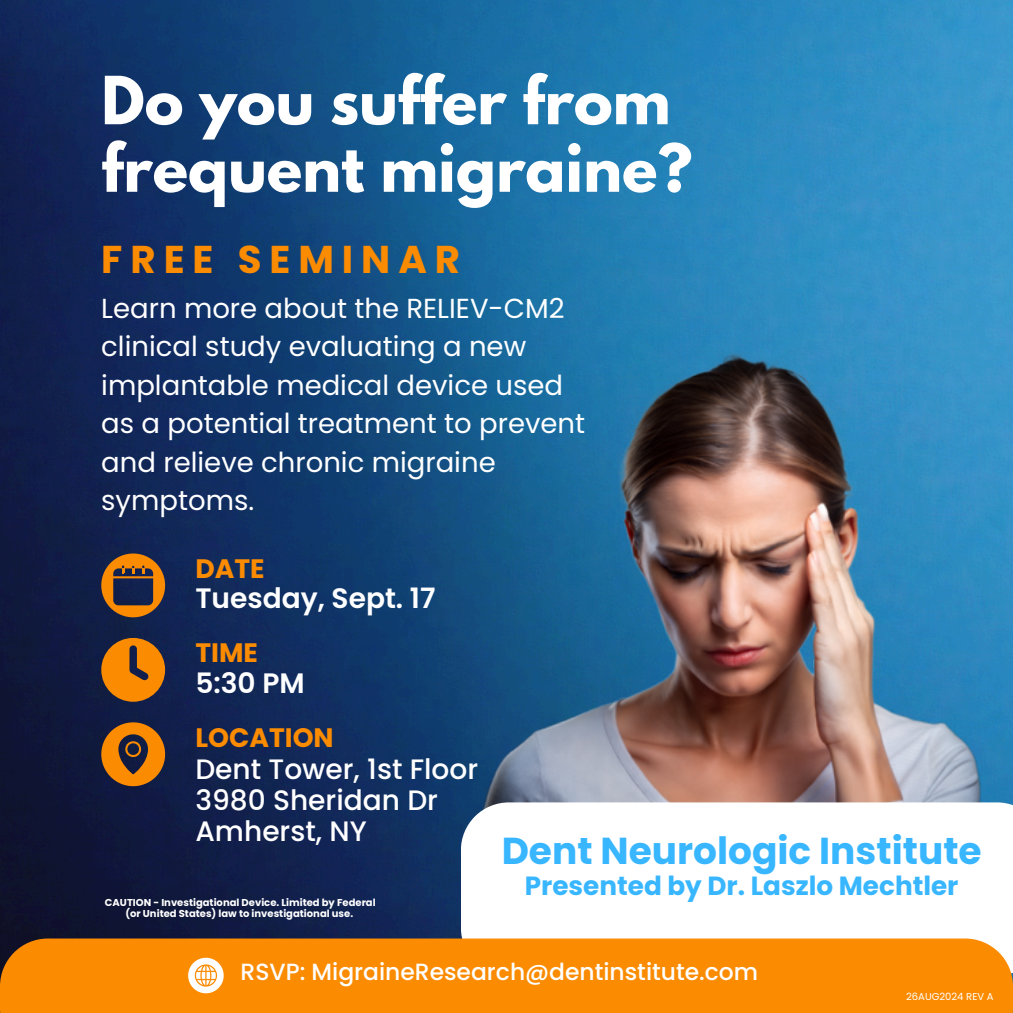
<style>
.page{position:relative;width:1013px;height:1013px;background:#fff}
.page>*{position:absolute;margin:0;border:0;box-sizing:border-box;transform-origin:0 0}
.t1{font:700 58.75px/67.5px "League Spartan";color:#fff}
.t2{font:700 38.75px "Poppins";letter-spacing:.205em;color:#fb8b01}
.t3{font:700 37.5px "Poppins";color:#38b6ff}
.t4{font:500 28px/30.9px "Poppins";color:#fff}
.t5{font:600 28px "Poppins";color:#fff}
.t6{font:27.5px/38.5px "Poppins";color:#fff}
.t7{font:700 26.62px "Poppins";color:#fb8b01}
.t8{font:700 26.25px "Poppins";color:#38b6ff}
.t9{font:500 23.38px "Poppins";color:#fff}
.t10{font:700 10px/10.9px "Poppins";color:#fff;text-align:center}
.t11{font:10px "Poppins";color:#fff}
</style>
<div class="page">
<img style="left:0;top:0;width:1012px;height:938px">
<svg style="left:101px;top:553px;width:64px;height:64px"></svg>
<svg style="left:101px;top:638px;width:64px;height:63px"></svg>
<svg style="left:101px;top:722px;width:64px;height:64px"></svg>
<img style="left:470px;top:327px;width:542px;height:475px">
<svg style="left:461px;top:802px;width:551px;height:136px"></svg>
<div style="left:0;top:938px;width:1012px;height:74px;background:#fb8b01"></div>
<svg style="left:188px;top:957px;width:36px;height:36px"></svg>
<h5 class="t1" style="left:101px;top:74px;width:592px">Do you suffer from frequent migraine?</h5>
<h2 class="t2" style="left:101px;top:232px;width:360px">FREE SEMINAR</h2>
<p class="t6" style="left:101px;top:289px;width:485px">Learn more about the RELIEV-CM2 clinical study evaluating a new implantable medical device used as a potential treatment to prevent and relieve chronic migraine symptoms.</p>
<h3 class="t7" style="left:195px;top:550px;width:71px">DATE</h3>
<p class="t5" style="left:195px;top:578px;width:242px">Tuesday, Sept. 17</p>
<h3 class="t7" style="left:195px;top:634px;width:64px">TIME</h3>
<h4 class="t5" style="left:195px;top:663px;width:111px">5:30 PM</h4>
<p class="t7" style="left:195px;top:719px;width:140px">LOCATION</p>
<h3 class="t4" style="left:195px;top:754px;width:284px">Dent Tower, 1st Floor<br>3980 Sheridan Dr<br>Amherst, NY</h3>
<h4 class="t10" style="left:105px;top:897px;width:272px">CAUTION - Investigational Device. Limited by Federal (or United States) law to investigational use.</h4>
<p class="t3" style="left:501px;top:824px;width:481px">Dent Neurologic Institute</p>
<p class="t8" style="left:525px;top:867px;width:435px">Presented by Dr. Laszlo Mechtler</p>
<h3 class="t9" style="left:240px;top:955px;width:519px">RSVP: MigraineResearch@dentinstitute.com</h3>
<h4 class="t11" style="left:906px;top:989px;width:89px">26AUG2024 REV A</h4>
</div>
